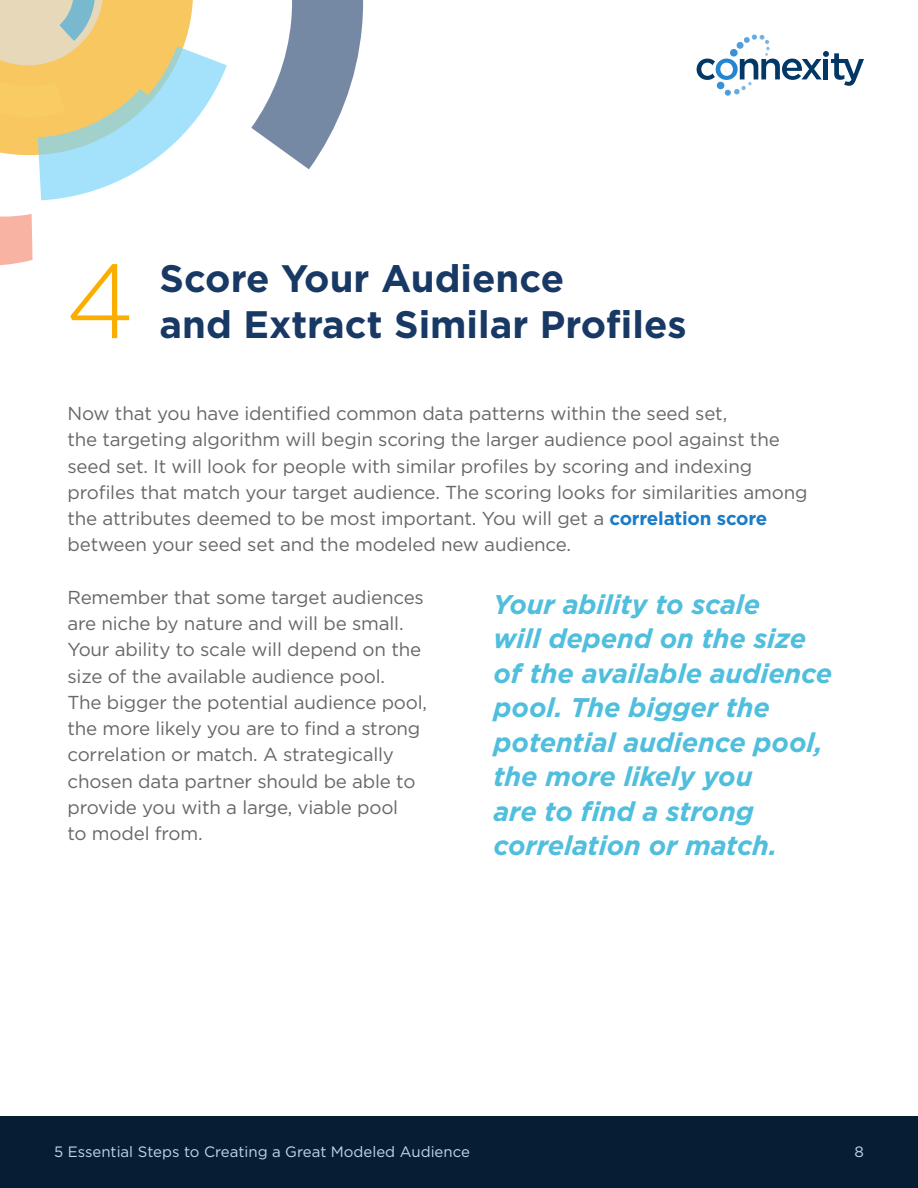
<style>
.page{position:relative;width:918px;height:1188px;background:#fff}
.page>*{position:absolute;margin:0;border:0;box-sizing:border-box;transform-origin:0 0}
.t1{font:300 105px "Gotham Pro";color:#faae00}
.t2{font:700 38.25px "Gotham Pro";color:#193965}
.t3{font:italic 700 27px/34.5px "Gotham Pro";letter-spacing:-.005em;color:#50bedd}
.t4{font:18.75px/26.2px "Gotham Pro";letter-spacing:-.01em;color:#666767}
.t5{font:15px "Gotham Pro";color:#bed9ea}
.s1{font-weight:700;color:#1a7bc8}
</style>
<div class="page">
<div style="left:0;top:1117px;width:918px;height:71px;background:#071d33"></div>
<svg style="left:697px;top:35px;width:167px;height:61px"></svg>
<svg style="left:251px;top:0;width:113px;height:169px"></svg>
<svg style="left:0;top:0;width:227px;height:266px"></svg>
<h1 class="t1" style="left:65px;top:244px;width:71px">4</h1>
<h2 class="t2" style="left:160px;top:257px;width:406px">Score Your Audience</h2>
<h2 class="t2" style="left:160px;top:303px;width:529px">and Extract Similar Profiles</h2>
<p class="t4" style="left:68px;top:400px;width:742px">Now that you have identified common data patterns within the seed set,<br>the targeting algorithm will begin scoring the larger audience pool against the seed set. It will look for people with similar profiles by scoring and indexing profiles that match your target audience. The scoring looks for similarities among the attributes deemed to be most important. You will get a <span class="s1">correlation score </span>between your seed set and the modeled new audience.</p>
<p class="t4" style="left:68px;top:584px;width:361px">Remember that some target audiences are niche by nature and will be small.<br>Your ability to scale will depend on the size of the available audience pool.<br>The bigger the potential audience pool, the more likely you are to find a strong correlation or match. A strategically chosen data partner should be able to provide you with a large, viable pool<br>to model from.</p>
<h3 class="t3" style="left:494px;top:587px;width:340px">Your ability to scale<br>will depend on the size of the available audience pool. The bigger the potential audience pool, the more likely you<br>are to find a strong correlation or match.</h3>
<p class="t5" style="left:54px;top:1143px;width:417px">5 Essential Steps to Creating a Great Modeled Audience</p>
<p class="t5" style="left:855px;top:1143px;width:11px">8</p>
</div>
